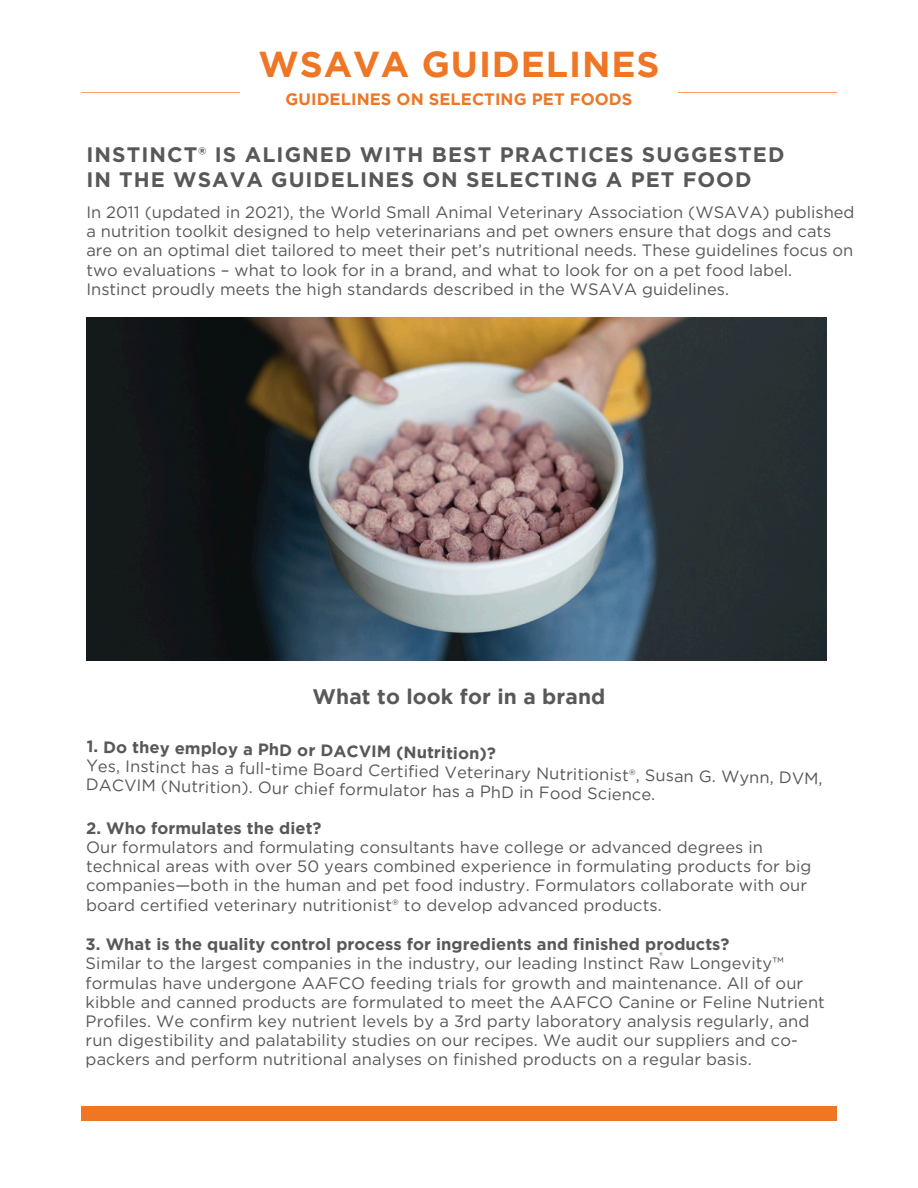
<style>
.page{position:relative;width:918px;height:1188px;background:#fff}
.page>*{position:absolute;margin:0;border:0;box-sizing:border-box;transform-origin:0 0}
.t1{font:700 36px "Gotham";letter-spacing:.025em;color:#ee7624}
.t2{font:700 21px/24.8px "Gotham";letter-spacing:.045em;color:#58585a}
.t3{font:700 21px "Gotham";letter-spacing:.005em;color:#58585a}
.t4{font:16.5px/19.2px "Gotham";letter-spacing:.005em;color:#58585a}
.t5{font:700 16.5px "Gotham";letter-spacing:.005em;color:#58585a}
.t6{font:700 16.5px "Gotham";letter-spacing:.005em;color:#ee7624}
.t7{font:9.6px "Gotham";color:#58585a}
</style>
<div class="page">
<img style="left:86px;top:317px;width:741px;height:343px">
<div style="left:81px;top:1106px;width:756px;height:14px;background:#ee7624"></div>
<hr style="left:81px;top:92px;width:158px;height:1px;background:#fba067">
<hr style="left:679px;top:92px;width:158px;height:1px;background:#fba067">
<p class="t1" style="left:259px;top:51px;width:402px">WSAVA GUIDELINES</p>
<h4 class="t6" style="left:286px;top:93px;width:348px">GUIDELINES ON SELECTING PET FOODS</h4>
<p class="t2" style="left:86px;top:142px;width:700px">INSTINCT® IS ALIGNED WITH BEST PRACTICES SUGGESTED<br>IN THE WSAVA GUIDELINES ON SELECTING A PET FOOD</p>
<p class="t4" style="left:86px;top:203px;width:770px">In 2011 (updated in 2021), the World Small Animal Veterinary Association (WSAVA) published a nutrition toolkit designed to help veterinarians and pet owners ensure that dogs and cats are on an optimal diet tailored to meet their pet’s nutritional needs. These guidelines focus on two evaluations – what to look for in a brand, and what to look for on a pet food label.<br>Instinct proudly meets the high standards described in the WSAVA guidelines.</p>
<p class="t3" style="left:313px;top:689px;width:294px">What to look for in a brand</p>
<p class="t5" style="left:87px;top:736px;width:411px;rotate:1deg">1. Do they employ a PhD or DACVIM (Nutrition)?</p>
<p class="t4" style="left:86px;top:775px;width:571px;rotate:1deg">DACVIM (Nutrition). Our chief formulator has a PhD in Food Science.</p>
<p class="t4" style="left:86px;top:756px;width:738px;rotate:1deg">Yes, Instinct has a full-time Board Certified Veterinary Nutritionist®, Susan G. Wynn, DVM,</p>
<h3 class="t5" style="left:86px;top:818px;width:237px">2. Who formulates the diet?</h3>
<p class="t4" style="left:86px;top:838px;width:727px">Our formulators and formulating consultants have college or advanced degrees in technical areas with over 50 years combined experience in formulating products for big companies—both in the human and pet food industry. Formulators collaborate with our board certified veterinary nutritionist® to develop advanced products.</p>
<p class="t5" style="left:86px;top:935px;width:645px">3. What is the quality control process for ingredients and finished products?</p>
<p class="t4" style="left:86px;top:954px;width:741px">Similar to the largest companies in the industry, our leading Instinct Raw Longevity™ formulas have undergone AAFCO feeding trials for growth and maintenance. All of our kibble and canned products are formulated to meet the AAFCO Canine or Feline Nutrient Profiles. We confirm key nutrient levels by a 3rd party laboratory analysis regularly, and run digestibility and palatability studies on our recipes. We audit our suppliers and co&shy;packers and perform nutritional analyses on finished products on a regular basis.</p>
<h2 class="t7" style="left:659px;top:950px;width:5px">®</h2>
</div>
